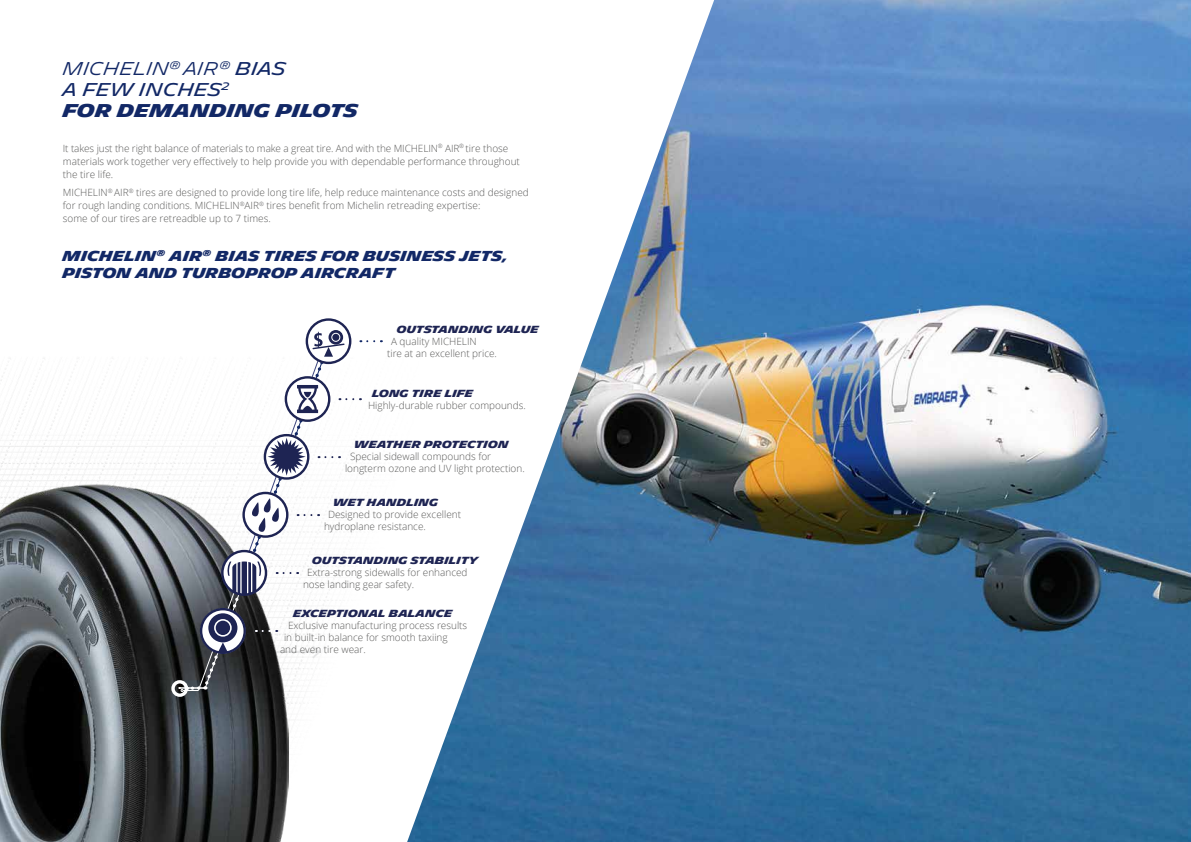
<style>
.page{position:relative;width:1191px;height:842px;background:#fff}
.page>*{position:absolute;margin:0;border:0;box-sizing:border-box;transform-origin:0 0}
.t1{font:700 18px/21px "Michelin";color:#122866}
.t2{font:700 14px/16.8px "Michelin";color:#122866}
.t3{font:300 10px/13px "Open Sans";color:#5b5b5a}
.t4{font:700 10px "Michelin";color:#1e2453}
.s1{font-weight:300}
.s2{font-weight:400}
</style>
<div class="page">
<img style="left:0;top:358px;width:362px;height:434px">
<img style="left:0;top:484px;width:288px;height:358px">
<img style="left:407px;top:0;width:784px;height:842px">
<svg style="left:367px;top:340px;width:15px;height:2px"></svg>
<div style="left:171px;top:680px;width:17px;height:17px;border:3px solid #fff;border-radius:50%"></div>
<svg style="left:306px;top:319px;width:45px;height:45px"></svg>
<svg style="left:328px;top:330px;width:15px;height:15px"></svg>
<div style="left:306px;top:318px;width:45px;height:46px;border:2px solid #1e2453;border-radius:50%"></div>
<svg style="left:179px;top:332px;width:182px;height:360px"></svg>
<div style="left:242px;top:492px;width:46px;height:46px;border:2px solid #1e2453;border-radius:50%"></div>
<h1 class="t1" style="left:63px;top:59px;width:297px"><span class="s1">MICHELIN</span><sup>®</sup> <span class="s1">AIR</span><sup>®</sup> <span class="s2">BIAS<br>A FEW INCHES</span><sup>2<br></sup>FOR DEMANDING PILOTS</h1>
<p class="t3" style="left:63px;top:141px;width:458px">It takes just the right balance of materials to make a great tire. And with the MICHELIN<sup>®</sup> AIR<sup>®</sup> tire those materials work together very effectively to help provide you with dependable performance throughout the tire life.</p>
<p class="t3" style="left:63px;top:186px;width:467px">MICHELIN<sup>®</sup> AIR<sup>®</sup> tires are designed to provide long tire life, help reduce maintenance costs and designed for rough landing conditions. MICHELIN<sup>®</sup>AIR<sup>®</sup> tires benefit from Michelin retreading expertise:<br>some of our tires are retreadble up to 7 times.</p>
<h2 class="t2" style="left:63px;top:248px;width:447px">MICHELIN<sup>®</sup> AIR<sup>®</sup> BIAS TIRES FOR BUSINESS JETS,<br>PISTON AND TURBOPROP AIRCRAFT</h2>
<p class="t4" style="left:397px;top:323px;width:143px">OUTSTANDING VALUE</p>
<p class="t3" style="left:387px;top:335px;width:111px;line-height:12px;text-indent:4px">A quality MICHELIN<br>tire at an excellent price.</p>
<p class="t4" style="left:372px;top:388px;width:103px">LONG TIRE LIFE</p>
<p class="t3" style="left:368px;top:399px;width:159px">Highly-durable rubber compounds.</p>
<p class="t4" style="left:354px;top:439px;width:156px">WEATHER PROTECTION</p>
<p class="t3" style="left:345px;top:450px;width:181px;line-height:12px;text-indent:5px">Special sidewall compounds for longterm ozone and UV light protection.</p>
<p class="t4" style="left:333px;top:497px;width:107px">WET HANDLING</p>
<p class="t3" style="left:324px;top:508px;width:139px;line-height:12px;text-indent:4px">Designed to provide excellent hydroplane resistance.</p>
<p class="t4" style="left:312px;top:554px;width:168px">OUTSTANDING STABILITY</p>
<p class="t3" style="left:303px;top:566px;width:166px;line-height:12px;text-indent:4px">Extra-strong sidewalls for enhanced nose landing gear safety.</p>
<p class="t4" style="left:293px;top:607px;width:161px">EXCEPTIONAL BALANCE</p>
<p class="t3" style="left:288px;top:619px;width:181px">Exclusive manufacturing process results</p>
<p class="t3" style="left:284px;top:631px;width:165px">in built-in balance for smooth taxiing</p>
<p class="t3" style="left:280px;top:643px;width:87px">and even tire wear.</p>
</div>
